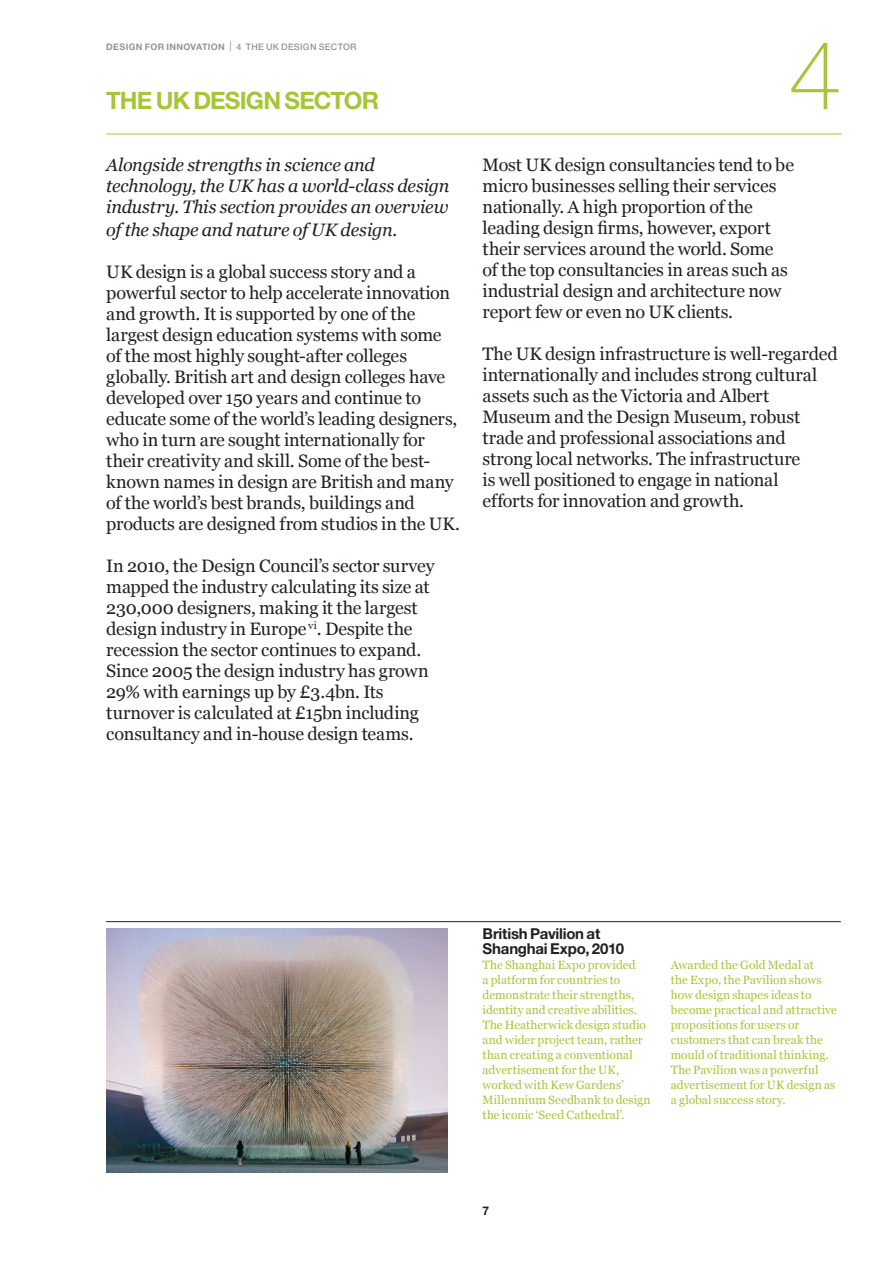
<style>
.page{position:relative;width:893px;height:1263px;background:#fff}
.page>*{position:absolute;margin:0;border:0;box-sizing:border-box;transform-origin:0 0}
.t1{font:100 96px "Helvetica Neue";color:#a6c539}
.t2{font:700 24px "Helvetica Neue";letter-spacing:-.035em;color:#a6c539}
.t3{font:18px/21px "Georgia";letter-spacing:-.01em;color:#231f20}
.t4{font:italic 18px/21.5px "Georgia";letter-spacing:-.015em;color:#231f20}
.t5{font:700 15px/15px "Helvetica Neue";letter-spacing:-.015em;color:#231f20}
.t6{font:12px/15px "Georgia";letter-spacing:.005em;color:#a6c539}
.t7{font:700 12px "Helvetica Neue";color:#231f20}
.t8{font:700 9px "Helvetica Neue";color:#939598}
.t9{font:500 9px "Helvetica Neue";letter-spacing:.035em;color:#939598}
.s1{font-weight:300;font-size:13.5px}
</style>
<div class="page">
<hr style="left:106px;top:134px;width:736px;height:1px;background:#a6c539">
<img style="left:106px;top:928px;width:342px;height:245px">
<hr style="left:106px;top:921px;width:735px;height:1px;background:#231f20">
<p class="t8" style="left:106px;top:41px;width:14px">DESIGN</p>
<p class="t8" style="left:145px;top:41px;width:8px">FOR</p>
<p class="t8" style="left:166px;top:41px;width:7px">INNOVATION</p>
<p class="t9" style="left:229px;top:41px;width:129px"><span class="s1">|</span> 4 THE UK DESIGN SECTOR</p>
<h2 class="t2" style="left:106px;top:86px;width:274px">Th e UK Design sector</h2>
<p class="t4" style="left:106px;top:154px;width:345px">Alongside strengths in science and technology, the UK has a world-class design industry. This section provides an overview of the shape and nature of UK design.</p>
<p class="t3" style="left:106px;top:261px;width:355px">UK design is a global success story and a powerful sector to help accelerate innovation and growth. It is supported by one of the largest design education systems with some of the most highly sought-after colleges globally. British art and design colleges have developed over 150 years and continue to educate some of the world’s leading designers, who in turn are sought internationally for their creativity and skill. Some of the best&shy;known names in design are British and many of the world’s best brands, buildings and products are designed from studios in the UK.</p>
<p class="t3" style="left:106px;top:555px;width:330px">In 2010, the Design Council’s sector survey mapped the industry calculating its size at 230,000 designers, making it the largest design industry in Europe <sup>vi</sup>. Despite the recession the sector continues to expand.<br>Since 2005 the design industry has grown 29% with earnings up by £3.4bn. Its turnover is calculated at £15bn including consultancy and in-house design teams.</p>
<h1 class="t1" style="left:789px;top:20px;width:55px">4</h1>
<p class="t3" style="left:483px;top:155px;width:313px">Most UK design consultancies tend to be micro businesses selling their services nationally. A high proportion of the leading design firms, however, export their services around the world. Some<br>of the top consultancies in areas such as industrial design and architecture now report few or even no UK clients.</p>
<p class="t3" style="left:483px;top:344px;width:357px">The UK design infrastructure is well-regarded internationally and includes strong cultural assets such as the Victoria and Albert Museum and the Design Museum, robust trade and professional associations and strong local networks. The infrastructure<br>is well positioned to engage in national<br>efforts for innovation and growth.</p>
<p class="t5" style="left:483px;top:926px;width:143px">British Pavilion at<br>Shanghai Expo, 2010</p>
<p class="t6" style="left:483px;top:957px;width:170px">The Shanghai Expo provided<br>a platform for countries to demonstrate their strengths, identity and creative abilities.<br>The Heatherwick design studio and wider project team, rather than creating a conventional advertisement for the UK, worked with Kew Gardens’<br>Millennium Seedbank to design the iconic ‘Seed Cathedral’.</p>
<p class="t6" style="left:671px;top:957px;width:168px">Awarded the Gold Medal at<br>the Expo, the Pavilion shows how design shapes ideas to become practical and attractive propositions for users or customers that can break the mould of traditional thinking.<br>The Pavilion was a powerful advertisement for UK design as a global success story.</p>
<p class="t7" style="left:483px;top:1203px;width:8px">7</p>
</div>
